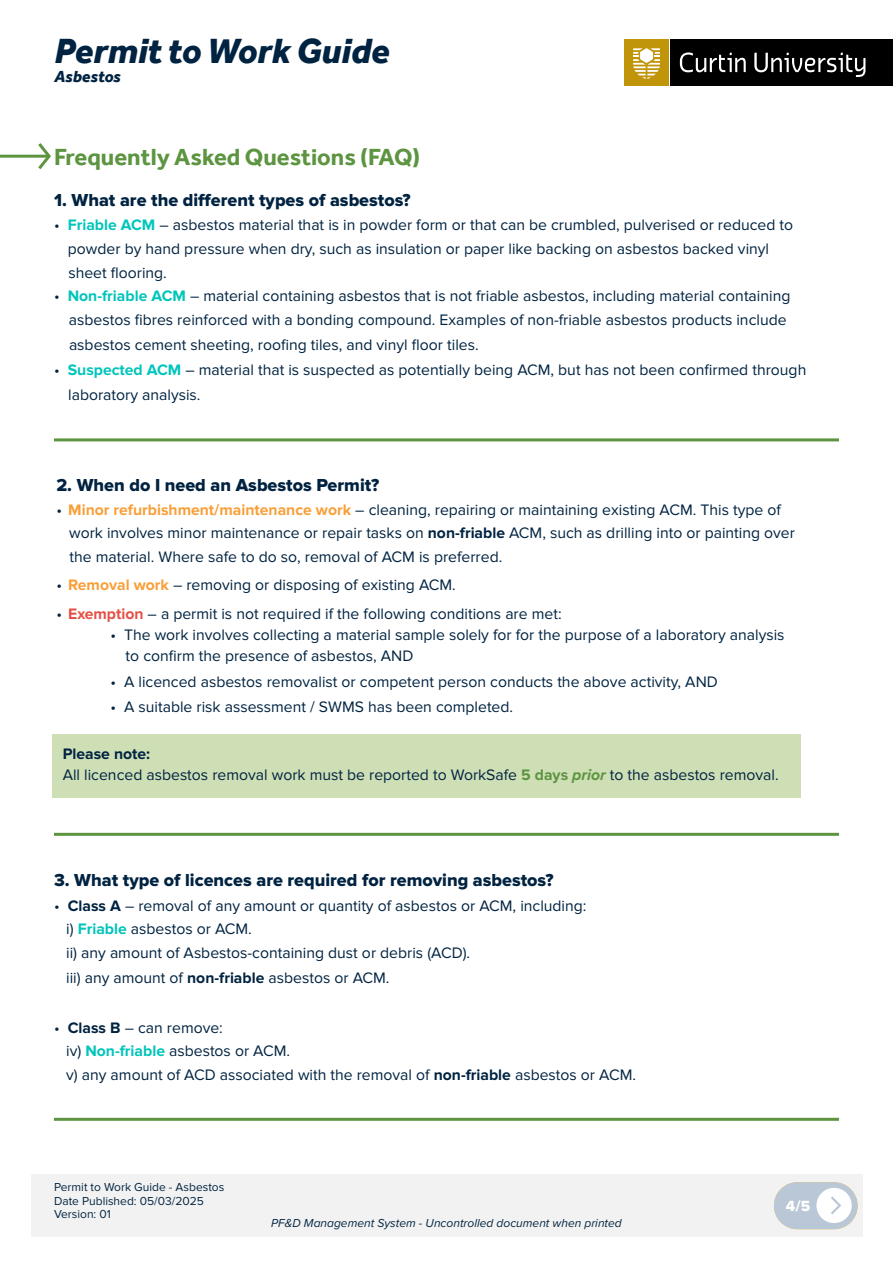
<style>
.page{position:relative;width:893px;height:1263px;background:#fff}
.page>*{position:absolute;margin:0;border:0;box-sizing:border-box;transform-origin:0 0}
.t1{font:italic 800 36px "Effra";color:#002341}
.t2{font:700 24px "Effra";color:#5c9440}
.t3{font:18px "Proxima Nova Extrabld";color:#002341}
.t4{font:18px "Proxima Nova Extrabld";color:#002240}
.t5{font:italic 800 16.5px "Effra";color:#002341}
.t6{font:15.75px/23.5px "Proxima Nova";color:#002341}
.t7{font:15.3px "Proxima Nova Extrabld";color:#fff}
.t8{font:12px/13.5px "Proxima Nova";color:#032540}
.t9{font:italic 12px "Proxima Nova";color:#032540}
.s1{font-weight:700;color:#00c5bb}
.s2{font-weight:700;color:#f99f38}
.s3{font-weight:700}
.s4{font-weight:700;color:#e55046}
.s5{font-weight:700;color:#5c9440}
.s6{font-weight:700;font-style:italic;color:#5c9440}
</style>
<div class="page">
<div style="left:623px;top:39px;width:270px;height:48px;background:linear-gradient(to bottom,#fff,#fff)"></div>
<div style="left:624px;top:40px;width:45px;height:46px;background:#c19509"></div>
<svg style="left:633px;top:48px;width:27px;height:31px"></svg>
<div style="left:671px;top:40px;width:222px;height:46px;background:#000"></div>
<svg style="left:754px;top:53px;width:111px;height:24px"></svg>
<svg style="left:680px;top:52px;width:66px;height:20px"></svg>
<div style="left:31px;top:1174px;width:831px;height:63px;background:#f2f2f3"></div>
<svg style="left:35px;top:143px;width:16px;height:27px"></svg>
<hr style="left:0;top:155px;width:47px;height:3px;background:#5c9440">
<hr style="left:54px;top:438px;width:785px;height:3px;background:#5c9440">
<hr style="left:54px;top:833px;width:785px;height:3px;background:#5c9440">
<div style="left:774px;top:1182px;width:84px;height:47px;background:#bac7d6;border-radius:24px"></div>
<div style="left:816px;top:1188px;width:36px;height:35px;background:#fff;border-radius:50%"></div>
<svg style="left:831px;top:1196px;width:10px;height:18px"></svg>
<div style="left:52px;top:734px;width:748px;height:64px;background:#cedeb5"></div>
<hr style="left:54px;top:1118px;width:785px;height:3px;background:#5c9440">
<h1 class="t1" style="left:54px;top:29px;width:337px">Permit to Work Guide</h1>
<p class="t5" style="left:54px;top:67px;width:68px">Asbestos</p>
<h2 class="t2" style="left:54px;top:143px;width:368px">Frequently Asked Questions (FAQ)</h2>
<p class="t3" style="left:54px;top:190px;width:358px">1. What are the different types of asbestos?</p>
<p class="t6" style="left:68px;top:213px;width:727px;line-height:24px;text-indent:-14px">• <span class="s1">Friable ACM</span> – asbestos material that is in powder form or that can be crumbled, pulverised or reduced to powder by hand pressure when dry, such as insulation or paper like backing on asbestos backed vinyl sheet flooring.</p>
<p class="t6" style="left:54px;top:284px;width:738px;text-align:right">• <span class="s1">Non-friable ACM</span> – material containing asbestos that is not friable asbestos, including material containing asbestos fibres reinforced with a bonding compound. Examples of non-friable asbestos products include</p>
<p class="t6" style="left:69px;top:333px;width:411px">asbestos cement sheeting, roofing tiles, and vinyl floor tiles.</p>
<p class="t6" style="left:68px;top:357px;width:740px;line-height:25px;text-indent:-14px">• <span class="s1">Suspected ACM</span> – material that is suspected as potentially being ACM, but has not been confirmed through laboratory analysis.</p>
<p class="t4" style="left:56px;top:475px;width:325px">2. When do I need an Asbestos Permit?</p>
<p class="t6" style="left:69px;top:498px;width:727px;text-indent:-13px">• <span class="s2">Minor refurbishment/maintenance work</span> – cleaning, repairing or maintaining existing ACM. This type of work involves minor maintenance or repair tasks on <span class="s3">non-friable</span> ACM, such as drilling into or painting over the material. Where safe to do so, removal of ACM is preferred.</p>
<p class="t6" style="left:56px;top:573px;width:401px">• <span class="s2">Removal work</span> – removing or disposing of existing ACM.</p>
<p class="t6" style="left:56px;top:603px;width:507px">• <span class="s4">Exemption</span> – a permit is not required if the following conditions are met:</p>
<p class="t6" style="left:126px;top:625px;width:660px;line-height:21px;text-indent:-15px">• The work involves collecting a material sample solely for for the purpose of a laboratory analysis to confirm the presence of asbestos, AND</p>
<p class="t6" style="left:110px;top:670px;width:609px">• A licenced asbestos removalist or competent person conducts the above activity, AND</p>
<p class="t6" style="left:110px;top:695px;width:404px">• A suitable risk assessment / SWMS has been completed.</p>
<p class="t6" style="left:63px;top:743px;width:717px;line-height:21px"><span class="s3">Please note:<br></span>All licenced asbestos removal work must be reported to WorkSafe <span class="s5">5 days</span> <span class="s6">prior</span> to the asbestos removal.</p>
<p class="t3" style="left:54px;top:869px;width:501px">3. What type of licences are required for removing asbestos?</p>
<p class="t6" style="left:66px;top:894px;width:522px;text-indent:-12px">• <span class="s3">Class A</span> – removal of any amount or quantity of asbestos or ACM, including: i) <span class="s1">Friable</span> asbestos or ACM.<br>ii) any amount of Asbestos-containing dust or debris (ACD).</p>
<p class="t6" style="left:66px;top:966px;width:325px">iii) any amount of <span class="s3">non-friable</span> asbestos or ACM.</p>
<p class="t6" style="left:66px;top:1016px;width:571px;text-indent:-12px">• <span class="s3">Class B</span> – can remove:<br>iv) <span class="s1">Non-friable</span> asbestos or ACM.<br>v) any amount of ACD associated with the removal of <span class="s3">non-friable</span> asbestos or ACM.</p>
<p class="t8" style="left:54px;top:1181px;width:172px">Permit to Work Guide - Asbestos<br>Date Published: 05/03/2025<br>Version: 01</p>
<p class="t9" style="left:271px;top:1214px;width:352px">PF&amp;D Management System - Uncontrolled document when printed</p>
<p class="t7" style="left:786px;top:1197px;width:26px">2/6</p>
<p class="t7" style="left:786px;top:1197px;width:26px">4 5</p>
</div>
